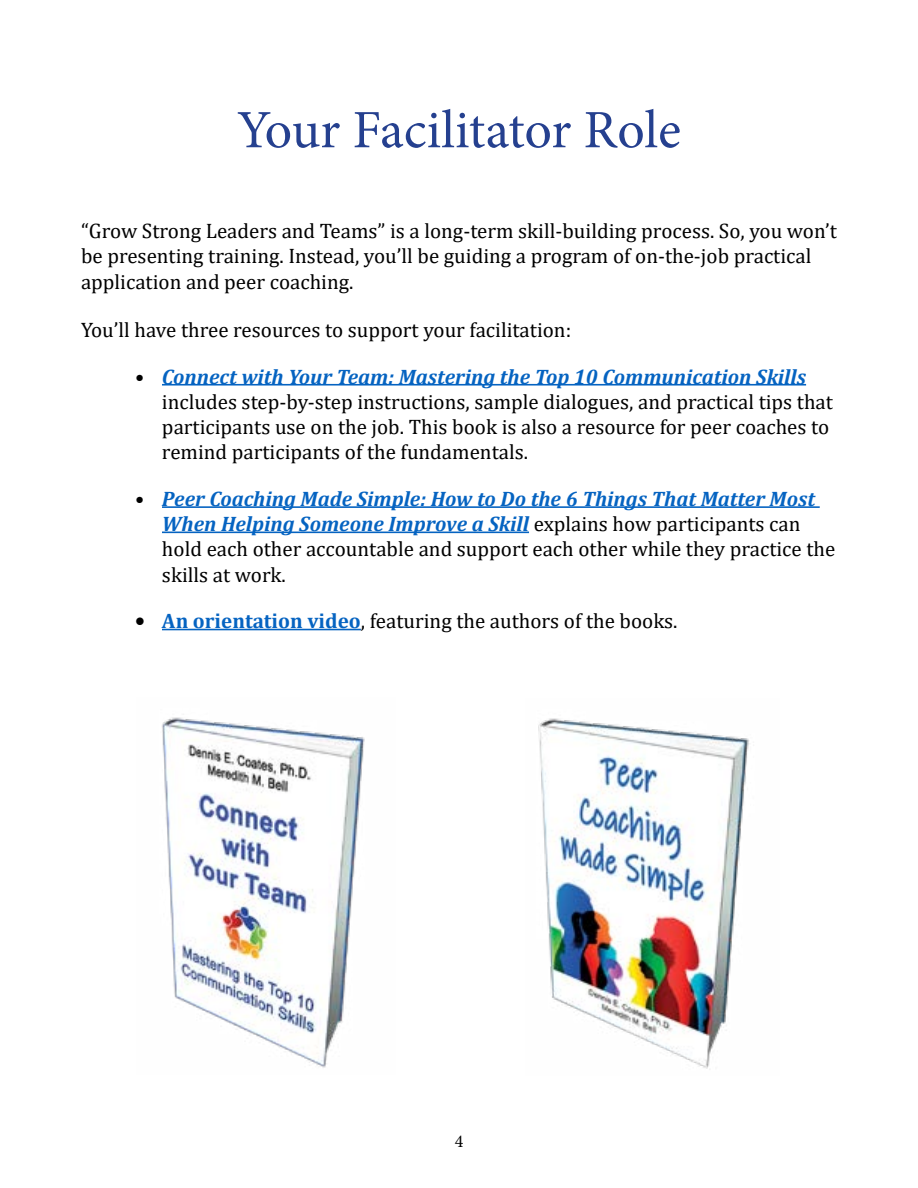
<style>
.page{position:relative;width:918px;height:1188px;background:#fff}
.page>*{position:absolute;margin:0;border:0;box-sizing:border-box;transform-origin:0 0}
.t1{font:54px "Minion Pro";letter-spacing:-.005em;color:#25408f}
.t2{font:21px/25.2px "Cambria";color:#000}
.t3{font:18px "Minion Pro";color:#000}
.s1{font-weight:700;font-style:italic}
.s2{font-weight:700;font-style:italic;color:#0563c1}
.s3{font-family:"Calibri";font-weight:700}
.s4{font-weight:700;color:#0563c1}
</style>
<div class="page">
<hr style="left:162px;top:384px;width:644px;height:2px;background:#0563c1">
<hr style="left:162px;top:506px;width:658px;height:2px;background:#0563c1">
<hr style="left:162px;top:532px;width:367px;height:1px;background:#0563c1">
<hr style="left:162px;top:629px;width:199px;height:1px;background:#0563c1">
<img style="left:162px;top:717px;width:203px;height:351px">
<img style="left:538px;top:718px;width:211px;height:351px">
<h1 class="t1" style="left:237px;top:94px;width:446px">Your Facilitator Role</h1>
<p class="t2" style="left:81px;top:218px;width:757px">“Grow Strong Leaders and Teams” is a long-term skill-building process. So, you won’t be presenting training. Instead, you’ll be guiding a program of on-the-job practical application and peer coaching.</p>
<p class="t2" style="left:81px;top:317px;width:492px">You’ll have three resources to support your facilitation:</p>
<p class="t2" style="left:162px;top:364px;width:672px;text-indent:-27px"><span class="s1">•</span> <span class="s2">Connect with Your Team: Mastering the Top 10 Communication Skills </span>includes step-by-step instructions, sample dialogues, and practical tips that participants use on the job. This book is also a resource for peer coaches to remind participants of the fundamentals.</p>
<p class="t2" style="left:162px;top:486px;width:675px;text-indent:-27px"><span class="s1">•</span> <span class="s2">Peer Coaching Made Simple: How to Do the 6 Things That Matter Most When Helping Someone Improve a Skill</span> explains how participants can hold each other accountable and support each other while they practice the skills at work.</p>
<p class="t2" style="left:135px;top:609px;width:544px"><span class="s3">•</span> <span class="s4">An orientation video</span>, featuring the authors of the books.</p>
<p class="t3" style="left:455px;top:1129px;width:10px">4</p>
</div>
